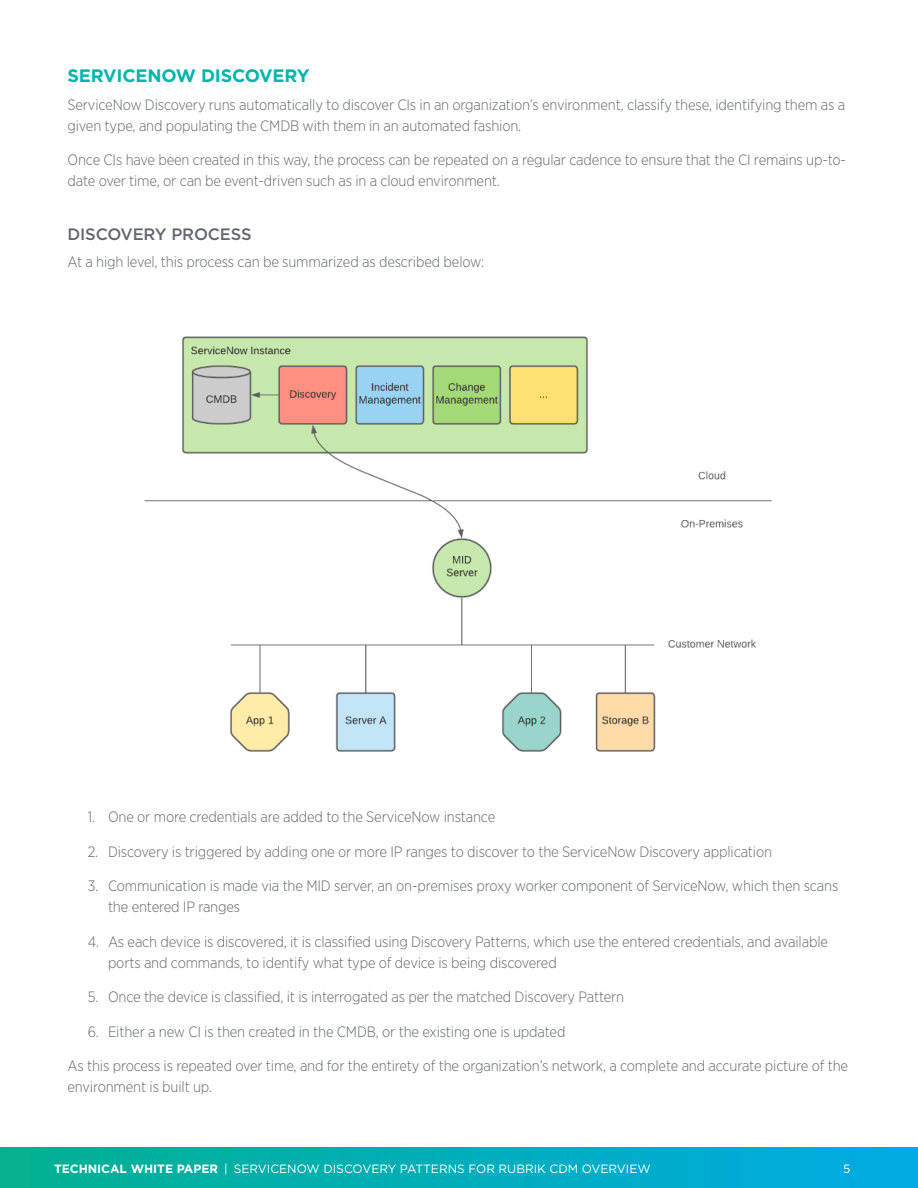
<style>
.page{position:relative;width:918px;height:1188px;background:#fff}
.page>*{position:absolute;margin:0;border:0;box-sizing:border-box;transform-origin:0 0}
.t1{font:700 18px "Gotham";letter-spacing:-.01em;color:#00b5ae}
.t2{font:500 16.5px "Gotham";letter-spacing:-.01em;color:#62666f}
.Body_copy{font:300 15px/21px "Gotham Narrow";letter-spacing:-.01em;color:#62666f}
.t3{font:12px "Gotham";color:#fff}
.s1{font-weight:700}
</style>
<div class="page">
<div style="left:0;top:1148px;width:918px;height:40px;background:linear-gradient(to right,#01b190,#00aae4)"></div>
<img style="left:144px;top:336px;width:628px;height:416px">
<h1 class="t1" style="left:68px;top:64px;width:244px">SERVICENOW DISCOVERY</h1>
<p class="Body_copy" style="left:68px;top:94px;width:779px">ServiceNow Discovery runs automatically to discover CIs in an organization’s environment, classify these, identifying them as a given type, and populating the CMDB with them in an automated fashion.</p>
<p class="Body_copy" style="left:68px;top:149px;width:780px">Once CIs have been created in this way, the process can be repeated on a regular cadence to ensure that the CI remains up-to&shy;date over time, or can be event-driven such as in a cloud environment.</p>
<h2 class="t2" style="left:68px;top:223px;width:186px">DISCOVERY PROCESS</h2>
<p class="Body_copy" style="left:68px;top:251px;width:419px">At a high level, this process can be summarized as described below:</p>
<p class="Body_copy" style="left:88px;top:806px;width:409px">1. One or more credentials are added to the ServiceNow instance</p>
<p class="Body_copy" style="left:88px;top:841px;width:686px">2. Discovery is triggered by adding one or more IP ranges to discover to the ServiceNow Discovery application</p>
<p class="Body_copy" style="left:108px;top:875px;width:732px;text-indent:-20px">3. Communication is made via the MID server, an on-premises proxy worker component of ServiceNow, which then scans the entered IP ranges</p>
<p class="Body_copy" style="left:108px;top:931px;width:722px;text-indent:-20px">4. As each device is discovered, it is classified using Discovery Patterns, which use the entered credentials, and available ports and commands, to identify what type of device is being discovered</p>
<p class="Body_copy" style="left:88px;top:986px;width:538px">5. Once the device is classified, it is interrogated as per the matched Discovery Pattern</p>
<p class="Body_copy" style="left:88px;top:1021px;width:479px">6. Either a new CI is then created in the CMDB, or the existing one is updated</p>
<p class="Body_copy" style="left:68px;top:1055px;width:782px">As this process is repeated over time, and for the entirety of the organization’s network, a complete and accurate picture of the environment is built up.</p>
<p class="t3" style="left:54px;top:1161px;width:598px"><span class="s1">TECHNICAL WHITE PAPER</span> | SERVICENOW DISCOVERY PATTERNS FOR RUBRIK CDM OVERVIEW</p>
<p class="t3" style="left:843px;top:1161px;width:9px">5</p>
</div>
